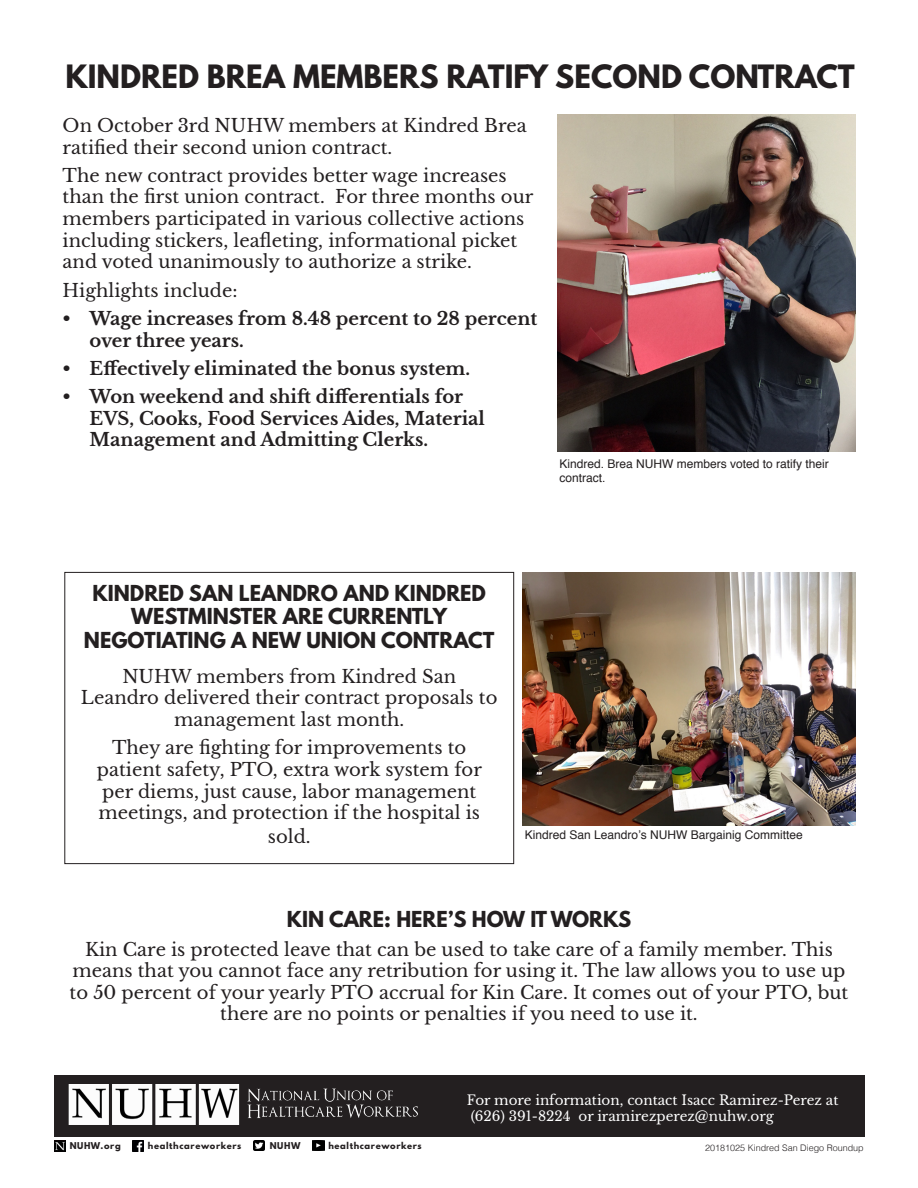
<style>
.page{position:relative;width:918px;height:1188px;background:#fff}
.page>*{position:absolute;margin:0;border:0;box-sizing:border-box;transform-origin:0 0}
.t1{font:700 28.5px "League Spartan";color:#231f20}
.t2{font:700 19.5px/23.4px "League Spartan";color:#231f20;text-align:center}
.t3{font:18px/21.6px "Libre Baskerville";color:#231f20;text-align:center}
.t4{font:700 18px/21.6px "Libre Baskerville";color:#231f20}
.t5{font:13.5px "Libre Baskerville";color:#fff}
.t6{font:12px/14.4px "Helvetica";color:#231f20}
.t7{font:300 9px "Helvetica";color:#231f20}
.t8{font:700 8.4px "League Spartan";letter-spacing:.08em;color:#231f20}
</style>
<div class="page">
<div style="left:54px;top:1075px;width:811px;height:61px;background:#231f20"></div>
<img style="left:68px;top:1084px;width:350px;height:41px">
<svg style="left:54px;top:1140px;width:12px;height:12px"></svg>
<svg style="left:132px;top:1141px;width:12px;height:11px"></svg>
<svg style="left:253px;top:1140px;width:12px;height:11px"></svg>
<svg style="left:312px;top:1140px;width:12px;height:11px"></svg>
<img style="left:557px;top:114px;width:298px;height:337px">
<div style="left:64px;top:572px;width:450px;height:292px;border:1px solid #231f20"></div>
<img style="left:523px;top:572px;width:332px;height:253px">
<p class="t1" style="left:65px;top:55px;width:791px">KINDRED BREA MEMBERS RATIFY SECOND CONTRACT</p>
<p class="t3" style="left:63px;top:115px;width:466px;text-align:left">On October 3rd NUHW members at Kindred Brea ratified their second union contract.</p>
<p class="t3" style="left:63px;top:165px;width:472px;text-align:left">The new contract provides better wage increases than the first union contract. For three months our members participated in various collective actions including stickers, leafleting, informational picket and voted unanimously to authorize a strike.</p>
<p class="t3" style="left:63px;top:279px;width:176px">Highlights include:</p>
<p class="t4" style="left:90px;top:308px;width:449px;text-indent:-27px">• Wage increases from 8.48 percent to 28 percent over three years.</p>
<p class="t4" style="left:63px;top:358px;width:409px">• Effectively eliminated the bonus system.</p>
<p class="t4" style="left:90px;top:386px;width:397px;text-indent:-27px">• Won weekend and shift differentials for<br>EVS, Cooks, Food Services Aides, Material<br>Management and Admitting Clerks.</p>
<p class="t6" style="left:559px;top:457px;width:271px">Kindred. Brea NUHW members voted to ratify their contract.</p>
<p class="t2" style="left:84px;top:581px;width:412px">KINDRED SAN LEANDRO AND KINDRED<br>WESTMINSTER ARE CURRENTLY<br>NEGOTIATING A NEW UNION CONTRACT</p>
<p class="t3" style="left:81px;top:666px;width:418px">NUHW members from Kindred San<br>Leandro delivered their contract proposals to management last month.</p>
<p class="t3" style="left:97px;top:737px;width:387px">They are fighting for improvements to patient safety, PTO, extra work system for per diems, just cause, labor management meetings, and protection if the hospital is</p>
<p class="t3" style="left:268px;top:825px;width:44px">sold.</p>
<p class="t6" style="left:525px;top:828px;width:279px">Kindred San Leandro’s NUHW Bargainig Committee</p>
<p class="t2" style="left:287px;top:907px;width:346px">KIN CARE: HERE’S HOW IT WORKS</p>
<p class="t3" style="left:70px;top:938px;width:780px">Kin Care is protected leave that can be used to take care of a family member. This means that you cannot face any retribution for using it. The law allows you to use up to 50 percent of your yearly PTO accrual for Kin Care. It comes out of your PTO, but there are no points or penalties if you need to use it.</p>
<p class="t5" style="left:467px;top:1092px;width:373px">For more information, contact Isacc Ramirez-Perez at</p>
<p class="t5" style="left:471px;top:1108px;width:305px">(626) 391-8224 or iramirezperez@nuhw.org</p>
<p class="t8" style="left:70px;top:1139px;width:53px">NUHW.org</p>
<p class="t8" style="left:148px;top:1139px;width:95px">healthcareworkers</p>
<p class="t8" style="left:270px;top:1139px;width:32px">NUHW</p>
<p class="t8" style="left:328px;top:1139px;width:95px">healthcareworkers</p>
<p class="t7" style="left:705px;top:1140px;width:160px">20181025 Kindred San Diego Roundup</p>
</div>
